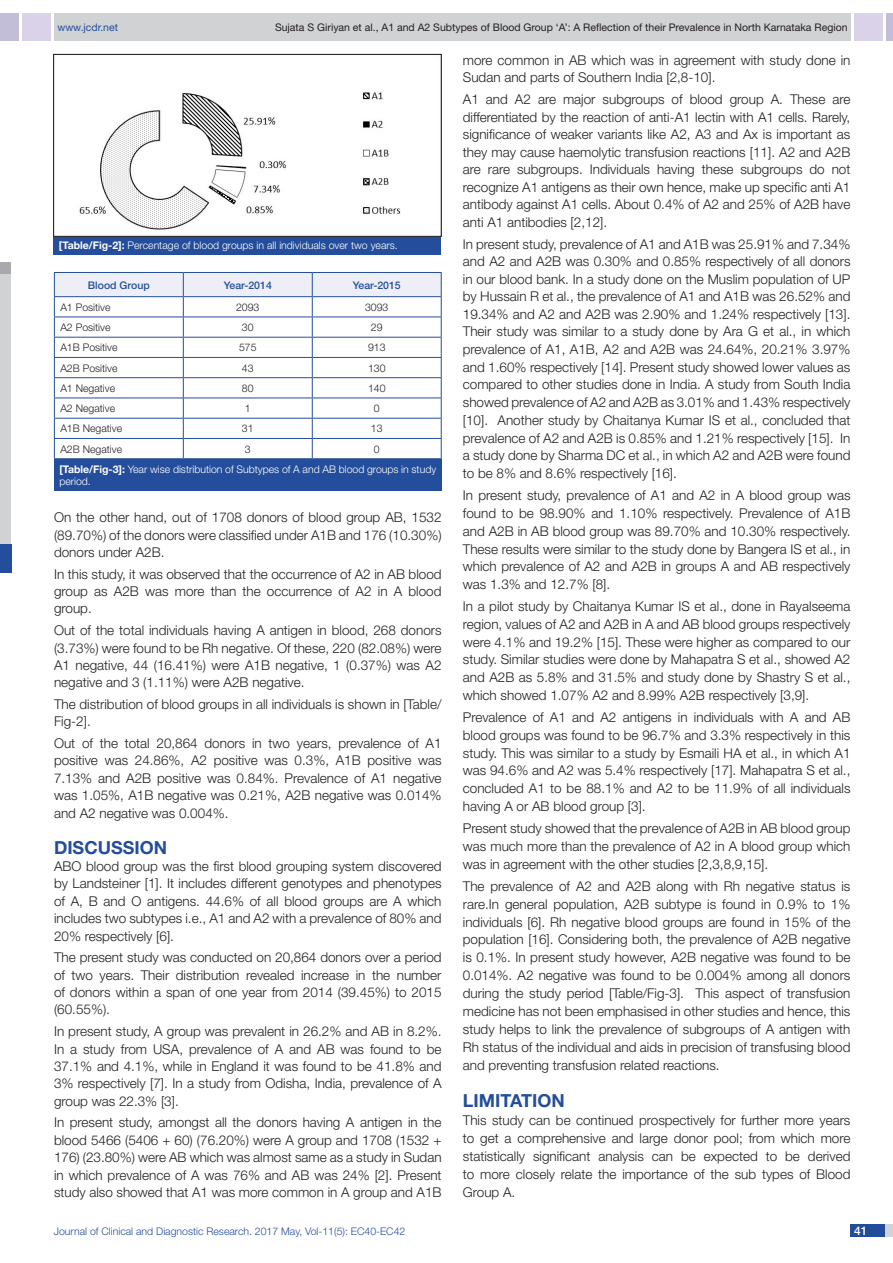
<style>
.page{position:relative;width:893px;height:1263px;background:#fff}
.page>*{position:absolute;margin:0;border:0;box-sizing:border-box;transform-origin:0 0}
.Heading{font:700 18px "Helvetica Neue";color:#244e9b}
.Body_text{font:300 13.5px/17.7px "Helvetica Neue";color:#231f20;text-align:justify}
.t1{font:500 12px "Helvetica Neue";color:#fff}
.TABLE_FIG{font:300 10.5px/12.6px "Helvetica Neue";color:#fff}
.tb_txt{font:300 10.5px "Helvetica Neue";color:#231f20}
.t2{font:10.5px "Helvetica Neue";color:#231f20}
.t3{font:300 10.5px "Helvetica Neue";color:#244e9b}
.tb_head{font:500 10.5px "Helvetica Neue";color:#244e9b}
.t4{font:10.5px "Helvetica Neue";color:#244e9b}
.s1{font-weight:700}
</style>
<div class="page">
<div style="left:54px;top:13px;width:796px;height:28px;background:#d1d2d4"></div>
<div style="left:0;top:13px;width:19px;height:28px;background:#c2bed7"></div>
<div style="left:22px;top:13px;width:29px;height:28px;background:#d9d2e8"></div>
<div style="left:886px;top:13px;width:7px;height:28px;background:#c2bed7"></div>
<div style="left:854px;top:13px;width:29px;height:28px;background:#d9d2e8"></div>
<div style="left:850px;top:1224px;width:43px;height:13px;background:#d1d2d4"></div>
<div style="left:850px;top:1224px;width:35px;height:13px;background:#214c99"></div>
<div style="left:0;top:263px;width:11px;height:12px;background:#a8a9ad"></div>
<div style="left:0;top:274px;width:11px;height:271px;background:#d1d2d4"></div>
<div style="left:0;top:545px;width:12px;height:28px;background:#244e9b"></div>
<div style="left:54px;top:459px;width:388px;height:32px;background:#244e9b"></div>
<div style="left:54px;top:235px;width:387px;height:19px;background:#244e9b"></div>
<svg style="left:54px;top:272px;width:388px;height:186px"></svg>
<hr style="left:54px;top:458px;width:129px;height:1px;background:#244e9b">
<hr style="left:183px;top:458px;width:129px;height:1px;background:#244e9b">
<hr style="left:312px;top:458px;width:130px;height:1px;background:#244e9b">
<img style="left:79px;top:92px;width:322px;height:138px">
<div style="left:53px;top:54px;width:389px;height:183px;border:1px solid #231f20"></div>
<p class="t4" style="left:57px;top:21px;width:62px">www.jcdr.net</p>
<p class="t2" style="left:275px;top:21px;width:574px">Sujata S Giriyan et al., A1 and A2 Subtypes of Blood Group ‘A’: A Reflection of their Prevalence in North Karnataka Region</p>
<p class="TABLE_FIG" style="left:59px;top:239px;width:340px"><span class="s1">[Table/Fig-2]:</span> Percentage of blood groups in all individuals over two years.</p>
<p class="tb_head" style="left:88px;top:279px;width:63px">Blood Group</p>
<p class="tb_head" style="left:224px;top:279px;width:50px">Year-2014</p>
<p class="tb_head" style="left:353px;top:279px;width:50px">Year-2015</p>
<p class="tb_txt" style="left:60px;top:301px;width:52px">A1 Positive</p>
<p class="tb_txt" style="left:236px;top:301px;width:25px">2093</p>
<p class="tb_txt" style="left:365px;top:301px;width:25px">3093</p>
<p class="tb_txt" style="left:60px;top:321px;width:52px">A2 Positive</p>
<p class="tb_txt" style="left:242px;top:321px;width:13px">30</p>
<p class="tb_txt" style="left:371px;top:321px;width:13px">29</p>
<p class="tb_txt" style="left:60px;top:341px;width:59px">A1B Positive</p>
<p class="tb_txt" style="left:239px;top:341px;width:19px">575</p>
<p class="tb_txt" style="left:368px;top:341px;width:19px">913</p>
<p class="tb_txt" style="left:60px;top:362px;width:59px">A2B Positive</p>
<p class="tb_txt" style="left:242px;top:362px;width:13px">43</p>
<p class="tb_txt" style="left:368px;top:362px;width:19px">130</p>
<p class="tb_txt" style="left:60px;top:382px;width:56px">A1 Negative</p>
<p class="tb_txt" style="left:242px;top:382px;width:13px">80</p>
<p class="tb_txt" style="left:368px;top:382px;width:19px">140</p>
<p class="tb_txt" style="left:60px;top:402px;width:56px">A2 Negative</p>
<p class="tb_txt" style="left:245px;top:402px;width:7px">1</p>
<p class="tb_txt" style="left:374px;top:402px;width:7px">0</p>
<p class="tb_txt" style="left:60px;top:422px;width:63px">A1B Negative</p>
<p class="tb_txt" style="left:242px;top:422px;width:13px">31</p>
<p class="tb_txt" style="left:371px;top:422px;width:13px">13</p>
<p class="tb_txt" style="left:60px;top:443px;width:63px">A2B Negative</p>
<p class="tb_txt" style="left:245px;top:443px;width:7px">3</p>
<p class="tb_txt" style="left:374px;top:443px;width:7px">0</p>
<p class="TABLE_FIG" style="left:59px;top:462px;width:378px"><span class="s1">[Table/Fig-3]:</span> Year wise distribution of Subtypes of A and AB blood groups in study period.</p>
<p class="Body_text" style="left:54px;top:508px;width:389px">On the other hand, out of 1708 donors of blood group AB, 1532 (89.70%) of the donors were classified under A1B and 176 (10.30%) donors under A2B.</p>
<p class="Body_text" style="left:54px;top:565px;width:389px">In this study, it was observed that the occurrence of A2 in AB blood group as A2B was more than the occurrence of A2 in A blood group.</p>
<p class="Body_text" style="left:54px;top:621px;width:389px">Out of the total individuals having A antigen in blood, 268 donors (3.73%) were found to be Rh negative. Of these, 220 (82.08%) were A1 negative, 44 (16.41%) were A1B negative, 1 (0.37%) was A2 negative and 3 (1.11%) were A2B negative.</p>
<p class="Body_text" style="left:54px;top:695px;width:389px">The distribution of blood groups in all individuals is shown in [Table/<br>Fig-2].</p>
<p class="Body_text" style="left:54px;top:734px;width:389px">Out of the total 20,864 donors in two years, prevalence of A1 positive was 24.86%, A2 positive was 0.3%, A1B positive was 7.13% and A2B positive was 0.84%. Prevalence of A1 negative was 1.05%, A1B negative was 0.21%, A2B negative was 0.014% and A2 negative was 0.004%.</p>
<p class="Heading" style="left:54px;top:836px;width:115px">DISCUSSION</p>
<p class="Body_text" style="left:54px;top:857px;width:389px">ABO blood group was the first blood grouping system discovered by Landsteiner [1]. It includes different genotypes and phenotypes of A, B and O antigens. 44.6% of all blood groups are A which includes two subtypes i.e., A1 and A2 with a prevalence of 80% and 20% respectively [6].</p>
<p class="Body_text" style="left:54px;top:948px;width:389px">The present study was conducted on 20,864 donors over a period of two years. Their distribution revealed increase in the number of donors within a span of one year from 2014 (39.45%) to 2015 (60.55%).</p>
<p class="Body_text" style="left:54px;top:1022px;width:389px">In present study, A group was prevalent in 26.2% and AB in 8.2%.<br>In a study from USA, prevalence of A and AB was found to be 37.1% and 4.1%, while in England it was found to be 41.8% and 3% respectively [7]. In a study from Odisha, India, prevalence of A group was 22.3% [3].</p>
<p class="Body_text" style="left:54px;top:1113px;width:389px">In present study, amongst all the donors having A antigen in the blood 5466 (5406 + 60) (76.20%) were A group and 1708 (1532 + 176) (23.80%) were AB which was almost same as a study in Sudan in which prevalence of A was 76% and AB was 24% [2]. Present study also showed that A1 was more common in A group and A1B</p>
<p class="Body_text" style="left:463px;top:51px;width:389px">more common in AB which was in agreement with study done in<br>Sudan and parts of Southern India [2,8-10].</p>
<p class="Body_text" style="left:463px;top:90px;width:389px">A1 and A2 are major subgroups of blood group A. These are differentiated by the reaction of anti-A1 lectin with A1 cells. Rarely, significance of weaker variants like A2, A3 and Ax is important as they may cause haemolytic transfusion reactions [11]. A2 and A2B are rare subgroups. Individuals having these subgroups do not recognize A1 antigens as their own hence, make up specific anti A1 antibody against A1 cells. About 0.4% of A2 and 25% of A2B have anti A1 antibodies [2,12].</p>
<p class="Body_text" style="left:463px;top:235px;width:389px">In present study, prevalence of A1 and A1B was 25.91% and 7.34% and A2 and A2B was 0.30% and 0.85% respectively of all donors in our blood bank. In a study done on the Muslim population of UP by Hussain R et al., the prevalence of A1 and A1B was 26.52% and 19.34% and A2 and A2B was 2.90% and 1.24% respectively [13].<br>Their study was similar to a study done by Ara G et al., in which prevalence of A1, A1B, A2 and A2B was 24.64%, 20.21% 3.97% and 1.60% respectively [14]. Present study showed lower values as compared to other studies done in India. A study from South India showed prevalence of A2 and A2B as 3.01% and 1.43% respectively [10]. Another study by Chaitanya Kumar IS et al., concluded that prevalence of A2 and A2B is 0.85% and 1.21% respectively [15]. In a study done by Sharma DC et al., in which A2 and A2B were found to be 8% and 8.6% respectively [16].</p>
<p class="Body_text" style="left:463px;top:486px;width:389px">In present study, prevalence of A1 and A2 in A blood group was found to be 98.90% and 1.10% respectively. Prevalence of A1B and A2B in AB blood group was 89.70% and 10.30% respectively.<br>These results were similar to the study done by Bangera IS et al., in which prevalence of A2 and A2B in groups A and AB respectively was 1.3% and 12.7% [8].</p>
<p class="Body_text" style="left:463px;top:597px;width:389px">In a pilot study by Chaitanya Kumar IS et al., done in Rayalseema region, values of A2 and A2B in A and AB blood groups respectively were 4.1% and 19.2% [15]. These were higher as compared to our study. Similar studies were done by Mahapatra S et al., showed A2 and A2B as 5.8% and 31.5% and study done by Shastry S et al., which showed 1.07% A2 and 8.99% A2B respectively [3,9].</p>
<p class="Body_text" style="left:463px;top:708px;width:389px">Prevalence of A1 and A2 antigens in individuals with A and AB blood groups was found to be 96.7% and 3.3% respectively in this study. This was similar to a study by Esmaili HA et al., in which A1 was 94.6% and A2 was 5.4% respectively [17]. Mahapatra S et al., concluded A1 to be 88.1% and A2 to be 11.9% of all individuals having A or AB blood group [3].</p>
<p class="Body_text" style="left:463px;top:819px;width:389px">Present study showed that the prevalence of A2B in AB blood group was much more than the prevalence of A2 in A blood group which was in agreement with the other studies [2,3,8,9,15].</p>
<p class="Body_text" style="left:463px;top:876px;width:389px">The prevalence of A2 and A2B along with Rh negative status is rare.In general population, A2B subtype is found in 0.9% to 1% individuals [6]. Rh negative blood groups are found in 15% of the population [16]. Considering both, the prevalence of A2B negative is 0.1%. In present study however, A2B negative was found to be 0.014%. A2 negative was found to be 0.004% among all donors during the study period [Table/Fig-3]. This aspect of transfusion medicine has not been emphasised in other studies and hence, this study helps to link the prevalence of subgroups of A antigen with Rh status of the individual and aids in precision of transfusing blood and preventing transfusion related reactions.</p>
<p class="Heading" style="left:463px;top:1089px;width:103px">LIMITATION</p>
<p class="Body_text" style="left:463px;top:1110px;width:389px;line-height:18.1px">This study can be continued prospectively for further more years to get a comprehensive and large donor pool; from which more statistically significant analysis can be expected to be derived to more closely relate the importance of the sub types of Blood Group A.</p>
<p class="t3" style="left:54px;top:1225px;width:353px">Journal of Clinical and Diagnostic Research. 2017 May, Vol-11(5): EC40-EC42</p>
<p class="t1" style="left:854px;top:1223px;width:15px">41</p>
</div>
